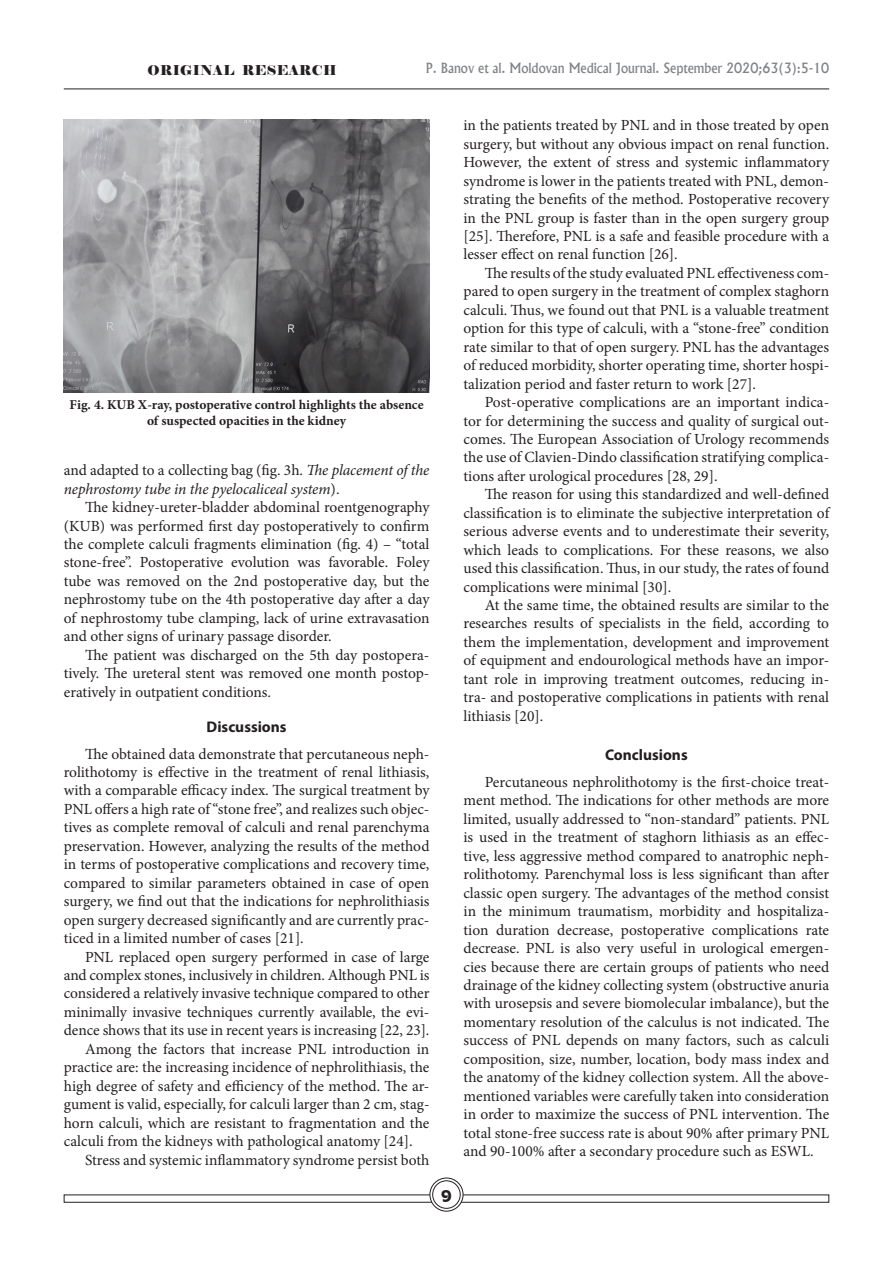
<style>
.page{position:relative;width:893px;height:1276px;background:#fff}
.page>*{position:absolute;margin:0;border:0;box-sizing:border-box;transform-origin:0 0}
.t1{font:15.45px/18.5px "Minion Pro";letter-spacing:-.005em;color:#231f20;text-align:justify}
.t2{font:italic 15.45px/18.5px "Minion Pro";letter-spacing:-.01em;color:#231f20}
.t3{font:700 15.45px "Myriad Pro";color:#231f20}
.t4{font:15px "Adver Gothic";color:#231f20;scale:.9 1}
.t5{font:700 13.5px/16.5px "Minion Pro";color:#231f20;text-align:center}
.t6{font:500 13.5px "Albertus";color:#808285;scale:.95 1}
.t7{font:13.5px "Elephant";letter-spacing:.025em;color:#231f20}
.s1{font-style:normal}
</style>
<div class="page">
<hr style="left:64px;top:89px;width:765px;height:1px;background:#231f20">
<svg style="left:430px;top:1178px;width:33px;height:33px"></svg>
<div style="left:429px;top:1177px;width:34px;height:34px;border:1px solid #231f20;border-radius:50%"></div>
<div style="left:433px;top:1180px;width:27px;height:28px;background:#fff;border-radius:50%"></div>
<div style="left:432px;top:1180px;width:29px;height:28px;border:1px solid #231f20;border-radius:50%"></div>
<img style="left:64px;top:119px;width:365px;height:273px">
<p class="t7" style="left:147px;top:61px;width:191px">ORIGINAL RESEARCH</p>
<p class="t6" style="left:426px;top:59px;width:426px">P. Banov et al. Moldovan Medical Journal. September 2020;63(3):5-10</p>
<p class="t5" style="left:70px;top:396px;width:355px">Fig. 4. KUB X-ray, postoperative control highlights the absence of suspected opacities in the kidney</p>
<p class="t2" style="left:64px;top:461px;width:367px"><span class="s1">and adapted to a collecting bag (fig. 3h.</span> The placement of the nephrostomy tube in the pyelocaliceal system<span class="s1">).</span></p>
<p class="t1" style="left:64px;top:498px;width:367px;text-indent:21px">The kidney-ureter-bladder abdominal roentgenography (KUB) was performed first day postoperatively to confirm the complete calculi fragments elimination (fig. 4) – “total stone-free”. Postoperative evolution was favorable. Foley tube was removed on the 2nd postoperative day, but the nephrostomy tube on the 4th postoperative day after a day of nephrostomy tube clamping, lack of urine extravasation and other signs of urinary passage disorder.</p>
<p class="t1" style="left:64px;top:645px;width:367px;text-indent:21px">The patient was discharged on the 5th day postopera&shy;tively. The ureteral stent was removed one month postop&shy;eratively in outpatient conditions.</p>
<p class="t3" style="left:207px;top:716px;width:82px">Discussions</p>
<p class="t1" style="left:64px;top:744px;width:367px;text-indent:21px">The obtained data demonstrate that percutaneous neph&shy;rolithotomy is effective in the treatment of renal lithiasis, with a comparable efficacy index. The surgical treatment by PNL offers a high rate of “stone free”, and realizes such objec&shy;tives as complete removal of calculi and renal parenchyma preservation. However, analyzing the results of the method in terms of postoperative complications and recovery time, compared to similar parameters obtained in case of open surgery, we find out that the indications for nephrolithiasis open surgery decreased significantly and are currently prac&shy;ticed in a limited number of cases [21].</p>
<p class="t1" style="left:85px;top:947px;width:346px">PNL replaced open surgery performed in case of large</p>
<p class="t1" style="left:64px;top:966px;width:367px">and complex stones, inclusively in children. Although PNL is</p>
<p class="t1" style="left:64px;top:984px;width:367px">considered a relatively invasive technique compared to other</p>
<p class="t1" style="left:64px;top:1003px;width:367px">minimally invasive techniques currently available, the evi-</p>
<p class="t1" style="left:64px;top:1021px;width:367px">dence shows that its use in recent years is increasing [22, 23].</p>
<p class="t1" style="left:85px;top:1039px;width:346px">Among the factors that increase PNL introduction in</p>
<p class="t1" style="left:64px;top:1058px;width:367px">practice are: the increasing incidence of nephrolithiasis, the</p>
<p class="t1" style="left:64px;top:1076px;width:367px">high degree of safety and efficiency of the method. The ar-</p>
<p class="t1" style="left:64px;top:1095px;width:367px">gument is valid, especially, for calculi larger than 2 cm, stag-</p>
<p class="t1" style="left:64px;top:1113px;width:367px">horn calculi, which are resistant to fragmentation and the</p>
<p class="t1" style="left:64px;top:1132px;width:350px">calculi from the kidneys with pathological anatomy [24].</p>
<p class="t1" style="left:85px;top:1150px;width:346px">Stress and systemic inflammatory syndrome persist both</p>
<p class="t4" style="left:441px;top:1186px;width:14px">9</p>
<p class="t1" style="left:463px;top:116px;width:367px">in the patients treated by PNL and in those treated by open surgery, but without any obvious impact on renal function.<br>However, the extent of stress and systemic inflammatory syndrome is lower in the patients treated with PNL, demon&shy;strating the benefits of the method. Postoperative recovery in the PNL group is faster than in the open surgery group [25]. Therefore, PNL is a safe and feasible procedure with a lesser effect on renal function [26].</p>
<p class="t1" style="left:463px;top:264px;width:367px;text-indent:21px">The results of the study evaluated PNL effectiveness com&shy;pared to open surgery in the treatment of complex staghorn calculi. Thus, we found out that PNL is a valuable treatment option for this type of calculi, with a “stone-free” condition rate similar to that of open surgery. PNL has the advantages of reduced morbidity, shorter operating time, shorter hospi&shy;talization period and faster return to work [27].</p>
<p class="t1" style="left:463px;top:393px;width:367px;text-indent:21px">Post-operative complications are an important indica&shy;tor for determining the success and quality of surgical out&shy;comes. The European Association of Urology recommends the use of Clavien-Dindo classification stratifying complica&shy;tions after urological procedures [28, 29].</p>
<p class="t1" style="left:463px;top:485px;width:367px;text-indent:21px">The reason for using this standardized and well-defined classification is to eliminate the subjective interpretation of serious adverse events and to underestimate their severity, which leads to complications. For these reasons, we also used this classification. Thus, in our study, the rates of found complications were minimal [30].</p>
<p class="t1" style="left:463px;top:596px;width:367px;text-indent:21px">At the same time, the obtained results are similar to the researches results of specialists in the field, according to them the implementation, development and improvement of equipment and endourological methods have an impor&shy;tant role in improving treatment outcomes, reducing in&shy;tra- and postoperative complications in patients with renal lithiasis [20].</p>
<p class="t3" style="left:605px;top:745px;width:84px">Conclusions</p>
<p class="t1" style="left:463px;top:773px;width:367px;text-indent:21px">Percutaneous nephrolithotomy is the first-choice treat&shy;ment method. The indications for other methods are more limited, usually addressed to “non-standard” patients. PNL is used in the treatment of staghorn lithiasis as an effec&shy;tive, less aggressive method compared to anatrophic neph&shy;rolithotomy. Parenchymal loss is less significant than after classic open surgery. The advantages of the method consist in the minimum traumatism, morbidity and hospitaliza&shy;tion duration decrease, postoperative complications rate decrease. PNL is also very useful in urological emergen&shy;cies because there are certain groups of patients who need drainage of the kidney collecting system (obstructive anuria with urosepsis and severe biomolecular imbalance), but the momentary resolution of the calculus is not indicated. The success of PNL depends on many factors, such as calculi composition, size, number, location, body mass index and the anatomy of the kidney collection system. All the above&shy;mentioned variables were carefully taken into consideration in order to maximize the success of PNL intervention. The total stone-free success rate is about 90% after primary PNL and 90-100% after a secondary procedure such as ESWL.</p>
</div>
